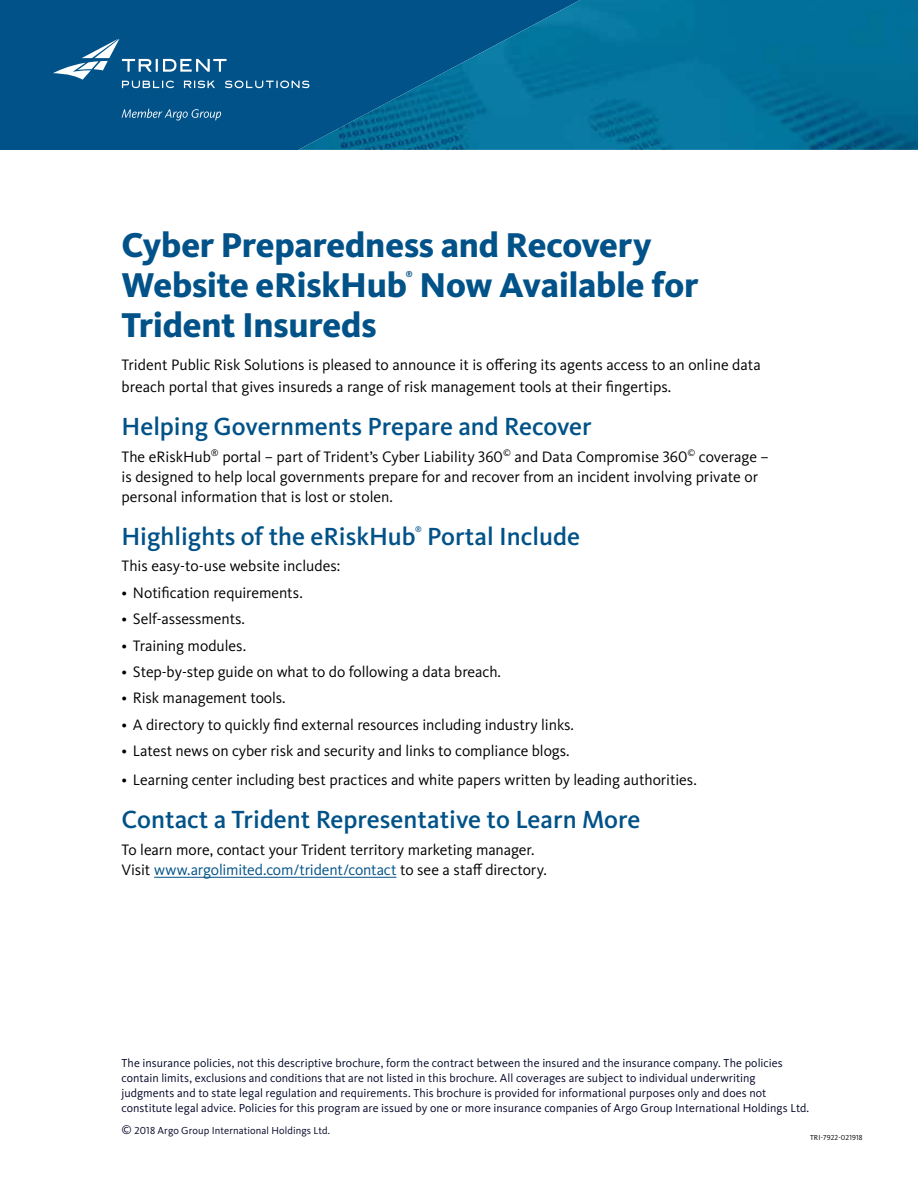
<style>
.page{position:relative;width:918px;height:1188px;background:#fff}
.page>*{position:absolute;margin:0;border:0;box-sizing:border-box;transform-origin:0 0}
.t1{font:800 35.7px/39.9px "Kievit Pro";letter-spacing:-.01em;color:#005288}
.t2{font:500 25.65px "Kievit Pro";color:#005288}
.t3{font:15.75px/20.2px "Kievit Pro";letter-spacing:-.005em;color:#000}
.t4{font:12px/15px "Kievit Pro";letter-spacing:.005em;color:#000426}
.t5{font:10.5px "Kievit Pro";letter-spacing:.005em;color:#000426}
.t6{font:800 8.25px "Kievit Pro";color:#005288}
.t7{font:500 7.8px "Kievit Pro";color:#005288}
.t8{font:7.5px "Kievit Pro";letter-spacing:.02em;color:#000}
.s1{color:#005288}
.s2{font-size:12px}
</style>
<div class="page">
<div style="left:0;top:0;width:918px;height:150px;background:#005288"></div>
<img style="left:298px;top:0;width:620px;height:150px">
<svg style="left:122px;top:109px;width:99px;height:11px"></svg>
<svg style="left:53px;top:39px;width:256px;height:49px"></svg>
<hr style="left:154px;top:877px;width:242px;height:1px;background:#005288">
<h1 class="t1" style="left:122px;top:225px;width:578px">Cyber Preparedness and Recovery<br>Website eRiskHub Now Available for</h1>
<p class="t6" style="left:406px;top:269px;width:8px">®</p>
<h1 class="t1" style="left:122px;top:304px;width:256px">Trident Insureds</h1>
<p class="t3" style="left:122px;top:353px;width:641px;line-height:22.8px">Trident Public Risk Solutions is pleased to announce it is offering its agents access to an online data breach portal that gives insureds a range of risk management tools at their fingertips.</p>
<h2 class="t2" style="left:122px;top:411px;width:472px">Helping Governments Prepare and Recover</h2>
<p class="t3" style="left:122px;top:446px;width:649px">The eRiskHub<sup>®</sup> portal – part of Trident’s Cyber Liability 360<sup>©</sup> and Data Compromise 360<sup>©</sup> coverage – is designed to help local governments prepare for and recover from an incident involving private or personal information that is lost or stolen.</p>
<h2 class="t2" style="left:122px;top:521px;width:460px">Highlights of the eRiskHub Portal Include</h2>
<p class="t7" style="left:415px;top:525px;width:8px">®</p>
<p class="t3" style="left:122px;top:556px;width:220px">This easy-to-use website includes:</p>
<p class="t3" style="left:122px;top:582px;width:183px">• Notification requirements.</p>
<p class="t3" style="left:122px;top:609px;width:125px">• Self-assessments.</p>
<p class="t3" style="left:122px;top:635px;width:126px">• Training modules.</p>
<p class="t3" style="left:122px;top:661px;width:381px">• Step-by-step guide on what to do following a data breach.</p>
<p class="t3" style="left:122px;top:688px;width:166px">• Risk management tools.</p>
<p class="t3" style="left:122px;top:714px;width:454px">• A directory to quickly find external resources including industry links.</p>
<p class="t3" style="left:122px;top:741px;width:449px">• Latest news on cyber risk and security and links to compliance blogs.</p>
<p class="t3" style="left:122px;top:770px;width:577px">• Learning center including best practices and white papers written by leading authorities.</p>
<h2 class="t2" style="left:122px;top:804px;width:520px">Contact a Trident Representative to Learn More</h2>
<p class="t3" style="left:122px;top:839px;width:427px">To learn more, contact your Trident territory marketing manager.<br>Visit <span class="s1">www.argolimited.com/trident/contact</span> to see a staff directory.</p>
<p class="t4" style="left:122px;top:1055px;width:689px">The insurance policies, not this descriptive brochure, form the contract between the insured and the insurance company. The policies contain limits, exclusions and conditions that are not listed in this brochure. All coverages are subject to individual underwriting judgments and to state legal regulation and requirements. This brochure is provided for informational purposes only and does not constitute legal advice. Policies for this program are issued by one or more insurance companies of Argo Group International Holdings Ltd.</p>
<p class="t5" style="left:122px;top:1124px;width:210px"><span class="s2">©</span> 2018 Argo Group International Holdings Ltd.</p>
<p class="t8" style="left:810px;top:1133px;width:54px">TRI-7922-021918</p>
</div>
